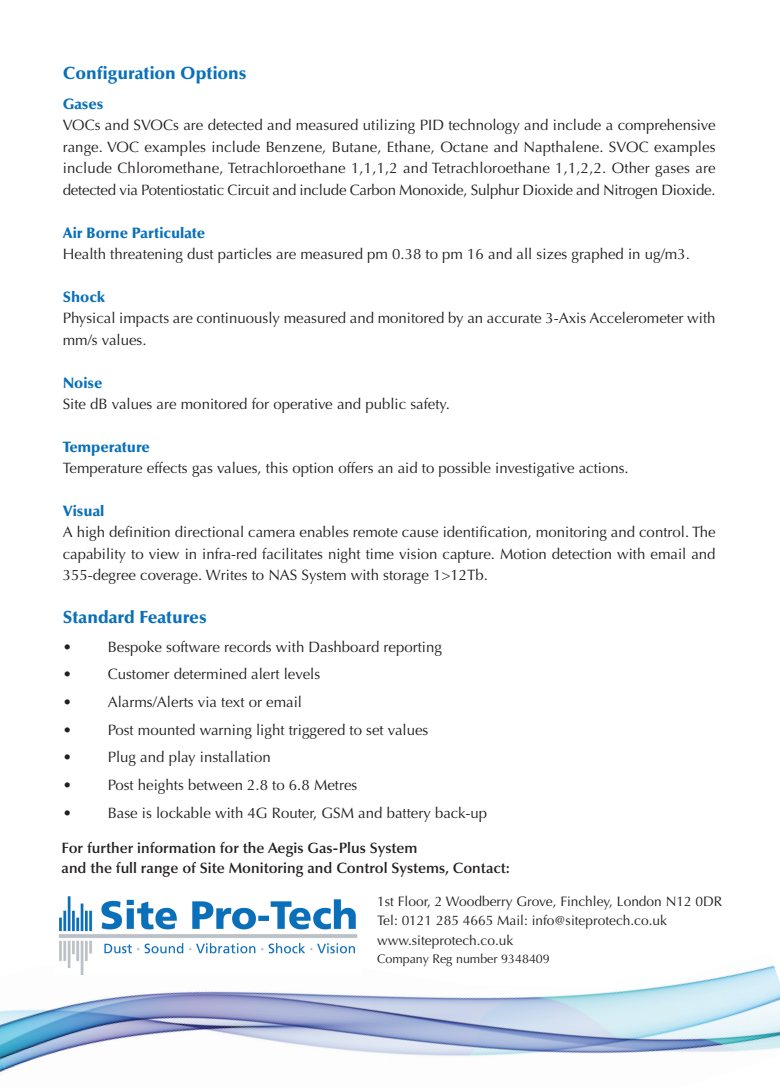
<style>
.page{position:relative;width:780px;height:1088px;background:#fff}
.page>*{position:absolute;margin:0;border:0;box-sizing:border-box;transform-origin:0 0}
.t1{font:900 17.5px "Optima";color:#0970b9}
.t2{font:15px/21.4px "Optima";color:#231f20;text-align:justify}
.t3{font:600 15px/20px "Optima";color:#231f20}
.t4{font:900 15px "Optima";color:#0970b9}
.t5{font:13.75px/19.6px "Optima";color:#231f20}
.t6{font:12.5px "Optima";color:#231f20}
</style>
<div class="page">
<img style="left:0;top:965px;width:780px;height:110px">
<img style="left:54px;top:896px;width:306px;height:78px">
<p class="t1" style="left:63px;top:66px;width:185px">Configuration Options</p>
<p class="t4" style="left:63px;top:98px;width:42px">Gases</p>
<p class="t2" style="left:63px;top:115px;width:654px">VOCs and SVOCs are detected and measured utilizing PID technology and include a comprehensive range. VOC examples include Benzene, Butane, Ethane, Octane and Napthalene. SVOC examples include Chloromethane, Tetrachloroethane 1,1,1,2 and Tetrachloroethane 1,1,2,2. Other gases are detected via Potentiostatic Circuit and include Carbon Monoxide, Sulphur Dioxide and Nitrogen Dioxide.</p>
<p class="t4" style="left:63px;top:226px;width:144px">Air Borne Particulate</p>
<p class="t2" style="left:63px;top:243px;width:628px">Health threatening dust particles are measured pm 0.38 to pm 16 and all sizes graphed in ug/m3.</p>
<p class="t4" style="left:63px;top:291px;width:44px">Shock</p>
<p class="t2" style="left:63px;top:308px;width:654px">Physical impacts are continuously measured and monitored by an accurate 3-Axis Accelerometer with mm/s values.</p>
<p class="t4" style="left:63px;top:376px;width:41px">Noise</p>
<p class="t2" style="left:63px;top:393px;width:388px">Site dB values are monitored for operative and public safety.</p>
<p class="t4" style="left:63px;top:441px;width:89px">Temperature</p>
<p class="t2" style="left:63px;top:458px;width:567px">Temperature effects gas values, this option offers an aid to possible investigative actions.</p>
<p class="t4" style="left:63px;top:505px;width:43px">Visual</p>
<p class="t2" style="left:63px;top:522px;width:654px">A high definition directional camera enables remote cause identification, monitoring and control. The capability to view in infra-red facilitates night time vision capture. Motion detection with email and 355-degree coverage. Writes to NAS System with storage 1&gt;12Tb.</p>
<p class="t1" style="left:63px;top:610px;width:145px">Standard Features</p>
<p class="t2" style="left:63px;top:636px;width:381px">• Bespoke software records with Dashboard reporting</p>
<p class="t2" style="left:63px;top:663px;width:259px">• Customer determined alert levels</p>
<p class="t2" style="left:63px;top:691px;width:241px">• Alarms/Alerts via text or email</p>
<p class="t2" style="left:63px;top:719px;width:367px">• Post mounted warning light triggered to set values</p>
<p class="t2" style="left:63px;top:746px;width:209px">• Plug and play installation</p>
<p class="t2" style="left:63px;top:774px;width:296px">• Post heights between 2.8 to 6.8 Metres</p>
<p class="t2" style="left:63px;top:802px;width:426px">• Base is lockable with 4G Router, GSM and battery back-up</p>
<p class="t3" style="left:61px;top:839px;width:450px">For further information for the Aegis Gas-Plus System<br>and the full range of Site Monitoring and Control Systems, Contact:</p>
<p class="t5" style="left:377px;top:891px;width:347px">1st Floor, 2 Woodberry Grove, Finchley, London N12 0DR<br>Tel: 0121 285 4665 Mail: info@siteprotech.co.uk www.siteprotech.co.uk</p>
<p class="t6" style="left:377px;top:952px;width:174px">Company Reg number 9348409</p>
</div>
